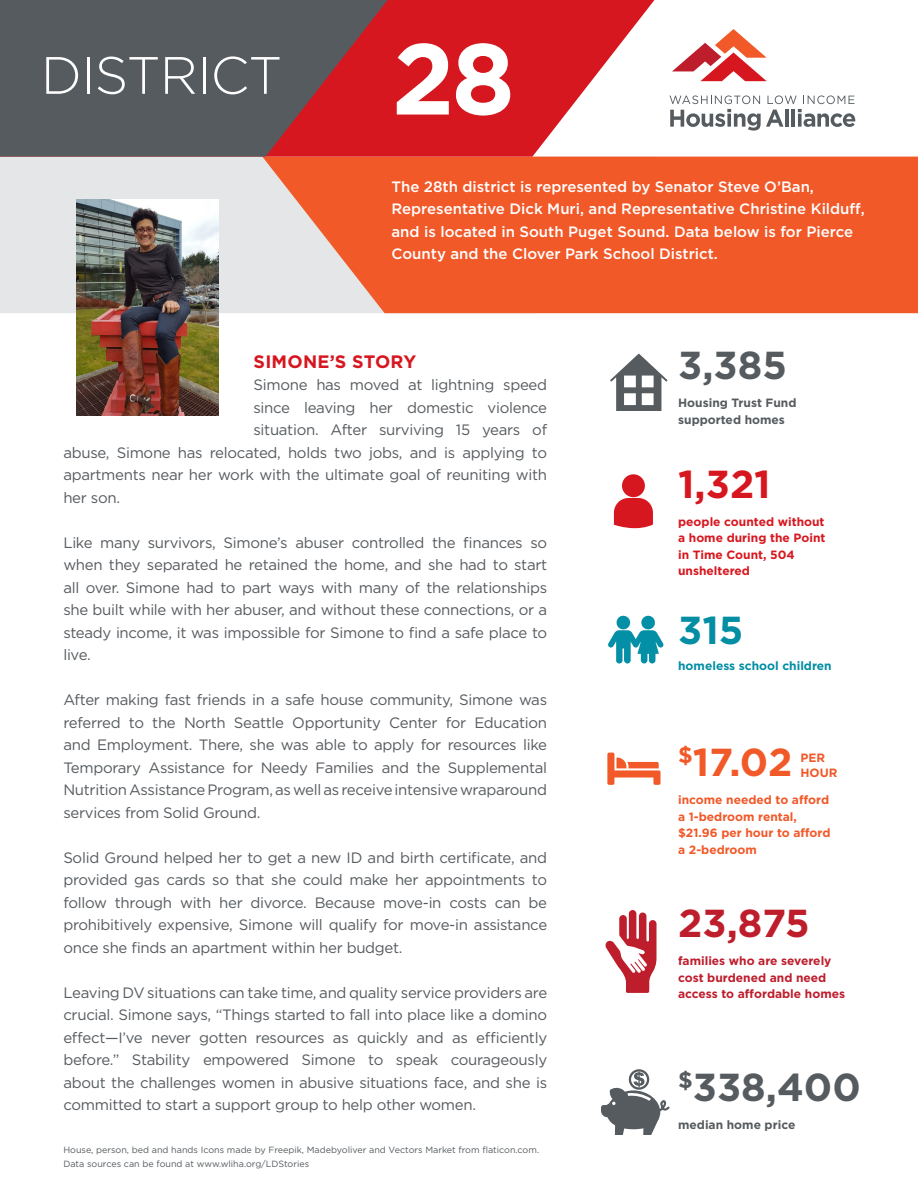
<style>
.page{position:relative;width:918px;height:1188px;background:#fff}
.page>*{position:absolute;margin:0;border:0;box-sizing:border-box;transform-origin:0 0}
.t1{font:700 100.5px "Gotham";color:#fff}
.t2{font:300 52.5px "Gotham";letter-spacing:-.015em;color:#fff}
.body_stats{font:700 39px "Gotham";color:#565b5f}
.body_stats-2{font:700 39px "Gotham";color:#be1d2c}
.body_stats-3{font:700 39px "Gotham";color:#f15929}
.body_stats-4{font:700 39px "Gotham";color:#d7171f}
.body_stats-5{font:700 39px "Gotham";color:#038ea4}
.heading{font:700 18px "Gotham";letter-spacing:.015em;color:#d7171f}
.body_justified{font:15px/22.5px "Gotham";letter-spacing:-.02em;color:#565b5f;text-align:justify}
.t3{font:500 15px/22.5px "Gotham";color:#fff}
.body_stats-6{font:700 12px/16.5px "Gotham";color:#f15929}
.body_stats-7{font:700 12px/16.5px "Gotham";color:#d7171f}
.body_stats-8{font:700 12px/16.5px "Gotham";color:#be1d2c}
.body_stats-9{font:700 12px/16.5px "Gotham";color:#565b5f}
.body_stats-10{font:700 12px "Gotham";color:#038ea4}
.body_stats-11{font:9px "Gotham";color:#565b5f}
</style>
<div class="page">
<div style="left:0;top:157px;width:262px;height:156px;background:#e4e6e7"></div>
<svg style="left:262px;top:157px;width:656px;height:156px;background:#ef663a"></svg>
<svg style="left:388px;top:0;width:266px;height:157px;fill:#d7171f"></svg>
<svg style="left:0;top:0;width:388px;height:157px;background:#6a5054"></svg>
<svg style="left:672px;top:29px;width:95px;height:52px"></svg>
<svg style="left:670px;top:95px;width:185px;height:36px"></svg>
<img style="left:76px;top:199px;width:143px;height:217px">
<svg style="left:605px;top:910px;width:52px;height:83px"></svg>
<svg style="left:607px;top:753px;width:54px;height:32px"></svg>
<svg style="left:614px;top:474px;width:39px;height:54px"></svg>
<svg style="left:610px;top:354px;width:57px;height:57px"></svg>
<img style="left:608px;top:615px;width:56px;height:49px">
<svg style="left:601px;top:1069px;width:69px;height:66px"></svg>
<p class="t2" style="left:41px;top:47px;width:243px">DISTRICT</p>
<p class="t1" style="left:392px;top:21px;width:124px">28</p>
<p class="t3" style="left:392px;top:175px;width:475px">The 28th district is represented by Senator Steve O’Ban, Representative Dick Muri, and Representative Christine Kilduff, and is located in South Puget Sound. Data below is for Pierce County and the Clover Park School District.</p>
<p class="heading" style="left:254px;top:351px;width:164px">SIMONE’S STORY</p>
<p class="body_justified" style="left:253px;top:374px;width:295px">Simone has moved at lightning speed</p>
<p class="body_justified" style="left:253px;top:396px;width:295px">since leaving her domestic violence</p>
<p class="body_justified" style="left:253px;top:419px;width:295px">situation. After surviving 15 years of</p>
<p class="body_justified" style="left:63px;top:441px;width:485px">abuse, Simone has relocated, holds two jobs, and is applying to</p>
<p class="body_justified" style="left:63px;top:464px;width:485px">apartments near her work with the ultimate goal of reuniting with</p>
<p class="body_justified" style="left:63px;top:486px;width:58px">her son.</p>
<p class="body_justified" style="left:63px;top:531px;width:485px">Like many survivors, Simone’s abuser controlled the finances so when they separated he retained the home, and she had to start all over. Simone had to part ways with many of the relationships she built while with her abuser, and without these connections, or a steady income, it was impossible for Simone to find a safe place to live.</p>
<p class="body_justified" style="left:63px;top:689px;width:485px">After making fast friends in a safe house community, Simone was referred to the North Seattle Opportunity Center for Education and Employment. There, she was able to apply for resources like Temporary Assistance for Needy Families and the Supplemental Nutrition Assistance Program, as well as receive intensive wraparound services from Solid Ground.</p>
<p class="body_justified" style="left:63px;top:846px;width:485px">Solid Ground helped her to get a new ID and birth certificate, and provided gas cards so that she could make her appointments to follow through with her divorce. Because move-in costs can be prohibitively expensive, Simone will qualify for move-in assistance once she finds an apartment within her budget.</p>
<p class="body_justified" style="left:63px;top:981px;width:485px">Leaving DV situations can take time, and quality service providers are crucial. Simone says, “Things started to fall into place like a domino effect—I’ve never gotten resources as quickly and as efficiently before.” Stability empowered Simone to speak courageously about the challenges women in abusive situations face, and she is committed to start a support group to help other women.</p>
<p class="body_stats-11" style="left:63px;top:1145px;width:477px">House, person, bed and hands Icons made by Freepik, Madebyoliver and Vectors Market from flaticon.com.</p>
<p class="body_stats-11" style="left:63px;top:1159px;width:247px">Data sources can be found at www.wliha.org/LDStories</p>
<p class="body_stats" style="left:678px;top:343px;width:110px">3,385</p>
<p class="body_stats-9" style="left:678px;top:394px;width:120px">Housing Trust Fund supported homes</p>
<p class="body_stats-4" style="left:678px;top:462px;width:94px">1,321</p>
<p class="body_stats-7" style="left:678px;top:513px;width:149px">people counted without a home during the Point in Time Count, 504 unsheltered</p>
<p class="body_stats-5" style="left:678px;top:608px;width:67px">315</p>
<p class="body_stats-10" style="left:678px;top:658px;width:155px">homeless school children</p>
<p class="body_stats-3" style="left:678px;top:740px;width:116px"><sup>$</sup>17.02</p>
<p class="body_stats-6" style="left:801px;top:750px;width:26px">PER</p>
<p class="body_stats-6" style="left:801px;top:765px;width:39px">HOUR</p>
<p class="body_stats-6" style="left:678px;top:792px;width:154px">income needed to afford a 1-bedroom rental, $21.96 per hour to afford a 2-bedroom</p>
<p class="body_stats-2" style="left:678px;top:901px;width:133px">23,875</p>
<p class="body_stats-8" style="left:678px;top:952px;width:168px">families who are severely cost burdened and need access to affordable homes</p>
<p class="body_stats" style="left:678px;top:1064px;width:184px"><sup>$</sup>338,400</p>
<p class="body_stats-9" style="left:678px;top:1116px;width:119px">median home price</p>
</div>
